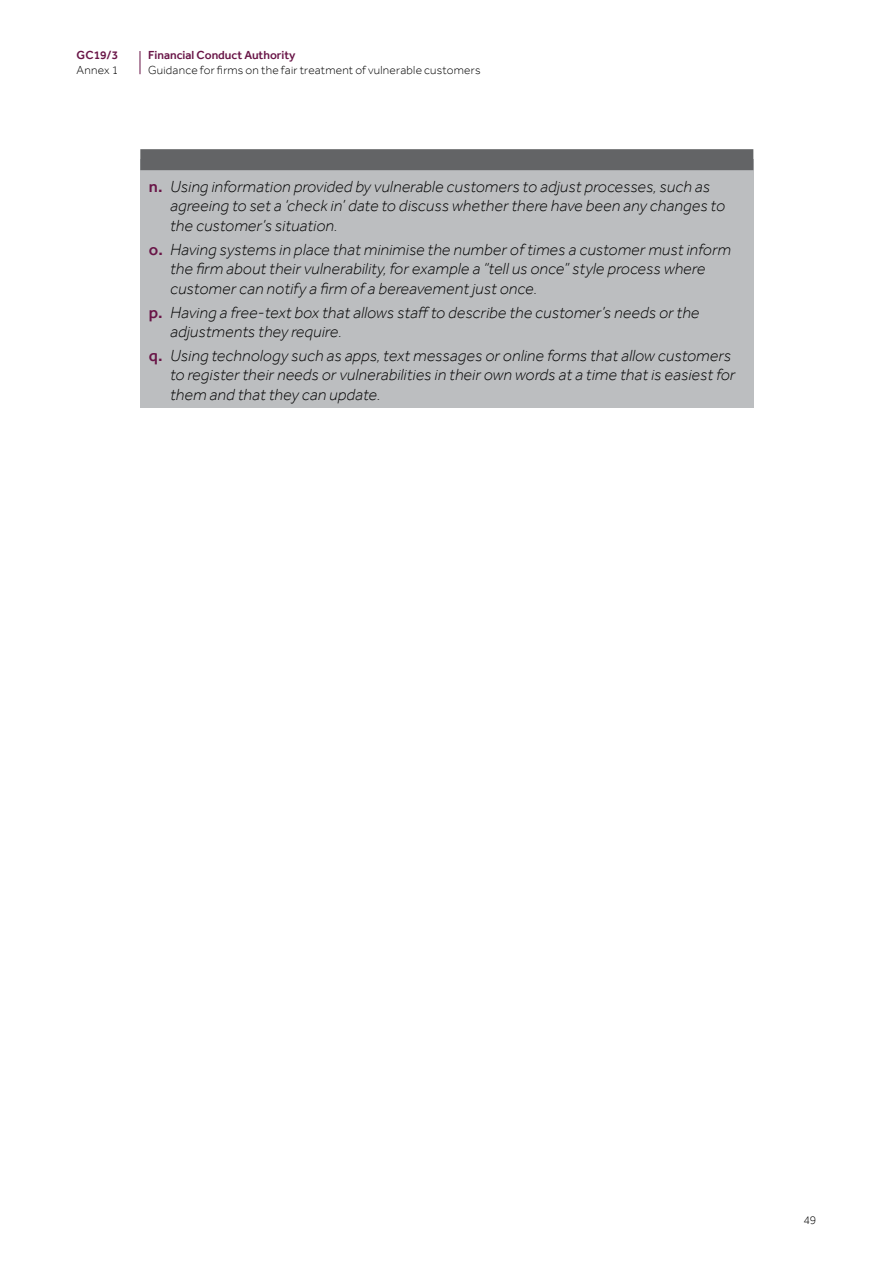
<style>
.page{position:relative;width:893px;height:1263px;background:#fff}
.page>*{position:absolute;margin:0;border:0;box-sizing:border-box;transform-origin:0 0}
.t1{font:italic 300 16.5px/19.5px "Effra";letter-spacing:.01em;color:#000}
.t2{font:300 12px "Effra";letter-spacing:.02em;color:#000}
.t3{font:500 12px "Effra";color:#691547}
.s1{font-weight:500;font-style:normal;color:#691547}
</style>
<div class="page">
<div style="left:140px;top:160px;width:613px;height:248px;background:#bcbec0"></div>
<div style="left:140px;top:149px;width:613px;height:21px;background:#636466"></div>
<svg style="left:140px;top:51px;width:1px;height:23px"></svg>
<p class="t3" style="left:77px;top:48px;width:43px">GC19/3</p>
<p class="t2" style="left:77px;top:63px;width:43px">Annex 1</p>
<p class="t3" style="left:148px;top:48px;width:149px">Financial Conduct Authority</p>
<p class="t2" style="left:148px;top:63px;width:334px">Guidance for firms on the fair treatment of vulnerable customers</p>
<p class="t1" style="left:170px;top:176px;width:556px;text-indent:-21px"><span class="s1">n.</span> Using information provided by vulnerable customers to adjust processes, such as agreeing to set a ‘check in’ date to discuss whether there have been any changes to the customer’s situation.</p>
<p class="t1" style="left:170px;top:239px;width:562px;text-indent:-21px"><span class="s1">o.</span> Having systems in place that minimise the number of times a customer must inform the firm about their vulnerability, for example a “tell us once” style process where customer can notify a firm of a bereavement just once.</p>
<p class="t1" style="left:170px;top:302px;width:531px;text-indent:-21px"><span class="s1">p.</span> Having a free-text box that allows staff to describe the customer’s needs or the adjustments they require.</p>
<p class="t1" style="left:170px;top:345px;width:567px;text-indent:-21px"><span class="s1">q.</span> Using technology such as apps, text messages or online forms that allow customers to register their needs or vulnerabilities in their own words at a time that is easiest for them and that they can update.</p>
<p class="t2" style="left:803px;top:1213px;width:15px">49</p>
</div>
